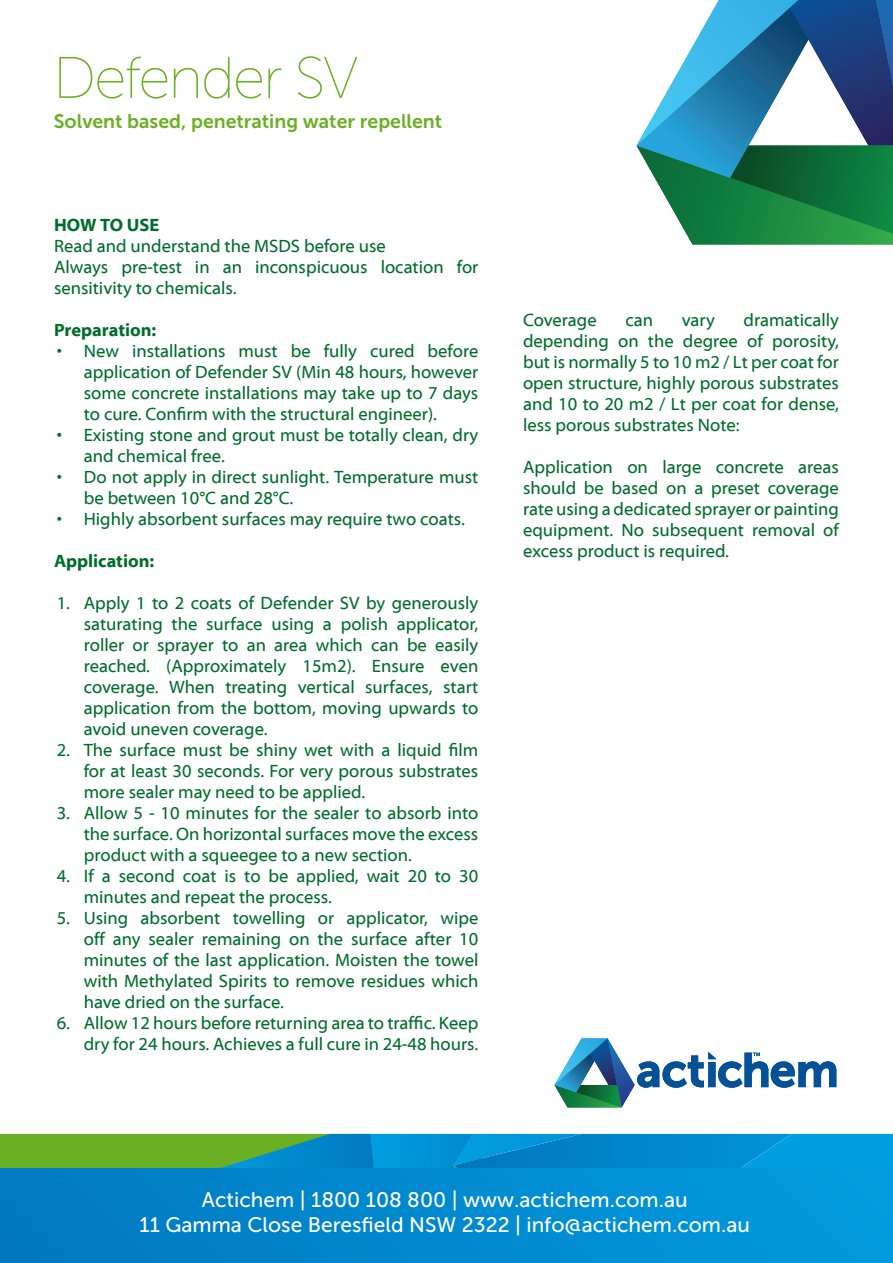
<style>
.page{position:relative;width:893px;height:1263px;background:#fff}
.page>*{position:absolute;margin:0;border:0;box-sizing:border-box;transform-origin:0 0}
.t1{font:300 58.5px "Museo Sans Display";color:#6baf24}
.t2{font:21px "Museo Sans 500";color:#fff}
.t3{font:19.5px "Museo Sans 700";color:#6baf24}
.t4{font:18px/21px "Myriad Web Pro";color:#006d2c;text-align:justify}
.t5{font:700 18px "Myriad Web Pro";color:#006d2c}
</style>
<div class="page">
<div style="left:0;top:1167px;width:893px;height:96px;background:linear-gradient(to right,#0079c0,#019bde)"></div>
<svg style="left:636px;top:0;width:257px;height:244px"></svg>
<svg style="left:554px;top:1038px;width:282px;height:69px"></svg>
<svg style="left:0;top:1134px;width:893px;height:34px;background:#21989d"></svg>
<p class="t1" style="left:54px;top:47px;width:305px">Defender SV</p>
<p class="t3" style="left:54px;top:110px;width:390px">Solvent based, penetrating water repellent</p>
<p class="t5" style="left:54px;top:215px;width:107px">HOW TO USE</p>
<p class="t4" style="left:54px;top:236px;width:333px">Read and understand the MSDS before use</p>
<p class="t4" style="left:54px;top:257px;width:426px">Always pre-test in an inconspicuous location for sensitivity to chemicals.</p>
<p class="t5" style="left:54px;top:320px;width:104px">Preparation:</p>
<p class="t4" style="left:84px;top:341px;width:396px;text-indent:-27px">• New installations must be fully cured before application of Defender SV (Min 48 hours, however some concrete installations may take up to 7 days to cure. Confirm with the structural engineer).</p>
<p class="t4" style="left:84px;top:425px;width:396px;text-indent:-27px">• Existing stone and grout must be totally clean, dry and chemical free.</p>
<p class="t4" style="left:84px;top:467px;width:396px;text-indent:-27px">• Do not apply in direct sunlight. Temperature must be between 10°C and 28°C.</p>
<p class="t4" style="left:57px;top:509px;width:410px">• Highly absorbent surfaces may require two coats.</p>
<p class="t5" style="left:54px;top:551px;width:102px">Application:</p>
<p class="t4" style="left:84px;top:593px;width:396px;text-indent:-27px">1. Apply 1 to 2 coats of Defender SV by generously saturating the surface using a polish applicator, roller or sprayer to an area which can be easily reached. (Approximately 15m2). Ensure even coverage. When treating vertical surfaces, start application from the bottom, moving upwards to avoid uneven coverage.</p>
<p class="t4" style="left:84px;top:740px;width:396px;text-indent:-27px">2. The surface must be shiny wet with a liquid film for at least 30 seconds. For very porous substrates more sealer may need to be applied.</p>
<p class="t4" style="left:84px;top:803px;width:396px;text-indent:-27px">3. Allow 5 - 10 minutes for the sealer to absorb into the surface. On horizontal surfaces move the excess product with a squeegee to a new section.</p>
<p class="t4" style="left:84px;top:866px;width:396px;text-indent:-27px">4. If a second coat is to be applied, wait 20 to 30 minutes and repeat the process.</p>
<p class="t4" style="left:84px;top:908px;width:396px;text-indent:-27px">5. Using absorbent towelling or applicator, wipe off any sealer remaining on the surface after 10 minutes of the last application. Moisten the towel with Methylated Spirits to remove residues which have dried on the surface.</p>
<p class="t4" style="left:57px;top:1013px;width:423px;text-align:right">6. Allow 12 hours before returning area to traffic. Keep dry for 24 hours. Achieves a full cure in 24-48 hours.</p>
<p class="t4" style="left:523px;top:310px;width:317px;text-indent:221px">dramatically depending on the degree of porosity, but is normally 5 to 10 m2 / Lt per coat for open structure, highly porous substrates and 10 to 20 m2 / Lt per coat for dense, less porous substrates Note:</p>
<p class="t4" style="left:523px;top:457px;width:317px">Application on large concrete areas should be based on a preset coverage rate using a dedicated sprayer or painting equipment. No subsequent removal of excess product is required.</p>
<p class="t4" style="left:523px;top:310px;width:75px">Coverage</p>
<p class="t4" style="left:625px;top:310px;width:29px">can</p>
<p class="t4" style="left:682px;top:310px;width:35px">vary</p>
<p class="t2" style="left:202px;top:1188px;width:487px">Actichem | 1800 108 800 | www.actichem.com.au</p>
<p class="t2" style="left:140px;top:1213px;width:612px">11 Gamma Close Beresfield NSW 2322 | info@actichem.com.au</p>
</div>
